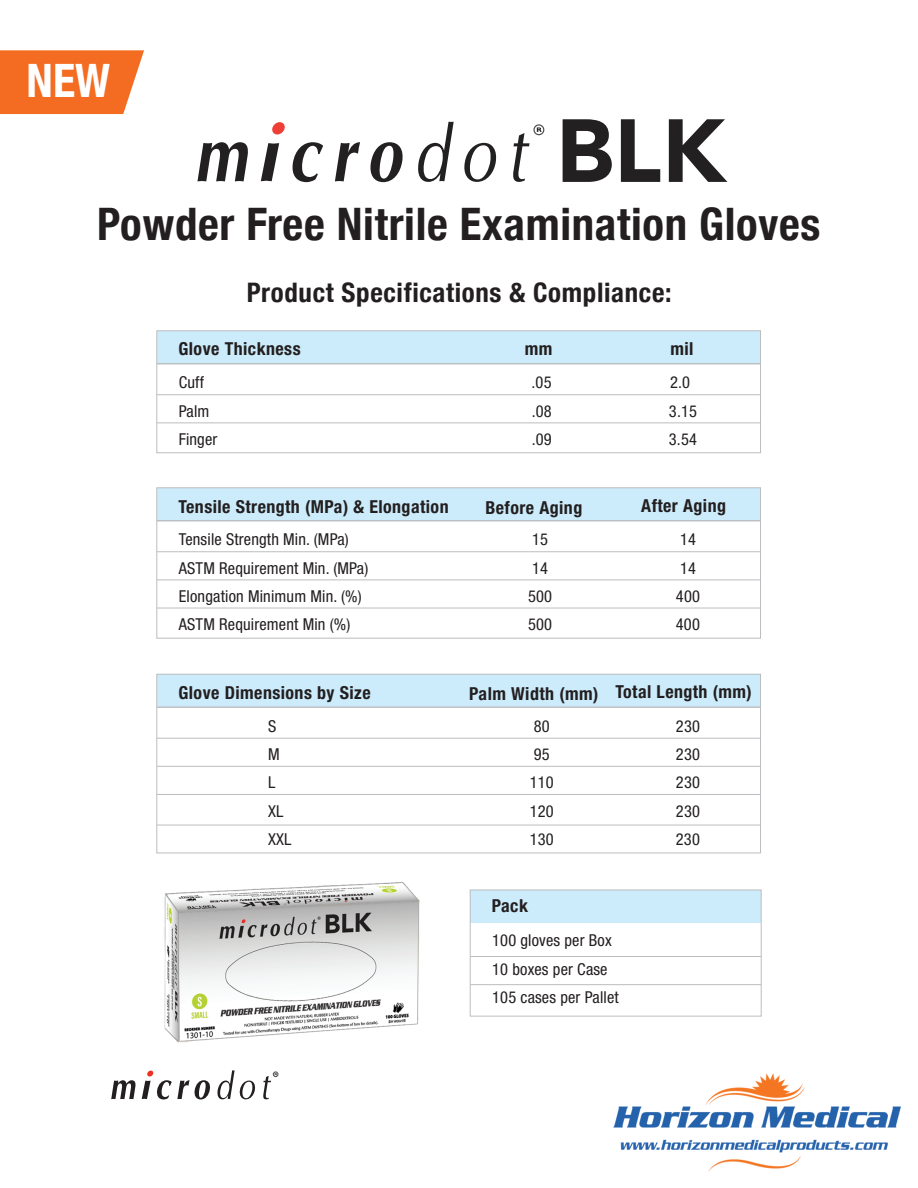
<style>
.page{position:relative;width:918px;height:1188px;background:#fff}
.page>*{position:absolute;margin:0;border:0;box-sizing:border-box;transform-origin:0 0}
.t1{font:700 condensed 46.05px "Helvetica Neue";color:#fff}
.t2{font:700 condensed 44.85px "Helvetica Neue";letter-spacing:.015em;color:#231f20}
.t3{font:700 condensed 26.85px "Helvetica Neue";letter-spacing:.025em;color:#231f20}
.t4{font:700 condensed 18px "Helvetica Neue LT Std";letter-spacing:.025em;color:#231f20}
.t5{font:condensed 16.5px/28.3px "Helvetica Neue LT Std";letter-spacing:.01em;color:#231f20}
</style>
<div class="page">
<div style="left:470px;top:890px;width:291px;height:33px;background:#ccecfb"></div>
<div style="left:470px;top:890px;width:291px;height:126px;border:1px solid #bcbdc0"></div>
<div style="left:157px;top:331px;width:604px;height:33px;background:#ccecfb"></div>
<svg style="left:0;top:50px;width:144px;height:64px;background:#f37631"></svg>
<hr style="left:157px;top:394px;width:604px;height:1px;background:#bcbdc0">
<hr style="left:157px;top:423px;width:604px;height:1px;background:#bcbdc0">
<hr style="left:157px;top:363px;width:604px;height:1px;background:#bcbdc0">
<div style="left:156px;top:330px;width:605px;height:123px;border:1px solid #bcbdc0"></div>
<div style="left:157px;top:488px;width:604px;height:33px;background:#ccecfb"></div>
<hr style="left:157px;top:551px;width:604px;height:1px;background:#bcbdc0">
<hr style="left:157px;top:580px;width:604px;height:1px;background:#bcbdc0">
<hr style="left:157px;top:608px;width:604px;height:1px;background:#bcbdc0">
<hr style="left:157px;top:520px;width:604px;height:1px;background:#bcbdc0">
<div style="left:156px;top:487px;width:605px;height:152px;border:1px solid #bcbdc0"></div>
<hr style="left:470px;top:956px;width:291px;height:1px;background:#bcbdc0">
<hr style="left:470px;top:984px;width:291px;height:1px;background:#bcbdc0">
<svg style="left:111px;top:1080px;width:25px;height:19px"></svg>
<svg style="left:217px;top:1070px;width:38px;height:29px"></svg>
<svg style="left:142px;top:1071px;width:68px;height:28px"></svg>
<svg style="left:263px;top:1072px;width:15px;height:27px"></svg>
<svg style="left:197px;top:142px;width:51px;height:39px"></svg>
<svg style="left:292px;top:142px;width:31px;height:40px"></svg>
<svg style="left:335px;top:142px;width:25px;height:39px"></svg>
<svg style="left:370px;top:142px;width:33px;height:40px"></svg>
<svg style="left:418px;top:122px;width:36px;height:60px"></svg>
<svg style="left:464px;top:143px;width:33px;height:39px"></svg>
<svg style="left:513px;top:133px;width:17px;height:49px"></svg>
<svg style="left:272px;top:122px;width:13px;height:13px"></svg>
<svg style="left:261px;top:143px;width:18px;height:38px"></svg>
<div style="left:533px;top:124px;width:11px;height:11px;border:1px solid #4e5054;border-radius:50%"></div>
<svg style="left:537px;top:127px;width:5px;height:5px"></svg>
<svg style="left:563px;top:119px;width:49px;height:63px"></svg>
<svg style="left:621px;top:119px;width:39px;height:63px"></svg>
<svg style="left:669px;top:119px;width:58px;height:63px"></svg>
<img style="left:164px;top:882px;width:256px;height:161px">
<div style="left:157px;top:674px;width:604px;height:33px;background:#ccecfb"></div>
<hr style="left:157px;top:738px;width:604px;height:1px;background:#bcbdc0">
<hr style="left:157px;top:766px;width:604px;height:1px;background:#bcbdc0">
<hr style="left:157px;top:794px;width:604px;height:1px;background:#bcbdc0">
<hr style="left:157px;top:825px;width:604px;height:1px;background:#bcbdc0">
<hr style="left:157px;top:707px;width:604px;height:1px;background:#bcbdc0">
<div style="left:156px;top:674px;width:605px;height:179px;border:1px solid #bcbdc0"></div>
<img style="left:614px;top:1073px;width:286px;height:98px">
<p class="t1" style="left:27px;top:42px;width:85px">NEW</p>
<p class="t2" style="left:97px;top:187px;width:725px">Powder Free Nitrile Examination Gloves</p>
<p class="t3" style="left:247px;top:270px;width:426px">Product Specifications &amp; Compliance:</p>
<p class="t4" style="left:178px;top:338px;width:124px">Glove Thickness</p>
<p class="t4" style="left:525px;top:337px;width:29px">mm</p>
<p class="t4" style="left:670px;top:338px;width:25px">mil</p>
<p class="t5" style="left:179px;top:368px;width:27px">Cuff</p>
<p class="t5" style="left:532px;top:368px;width:22px">.05</p>
<p class="t5" style="left:670px;top:368px;width:22px">2.0</p>
<p class="t5" style="left:179px;top:396px;width:32px">Palm</p>
<p class="t5" style="left:532px;top:396px;width:22px">.08</p>
<p class="t5" style="left:669px;top:396px;width:30px">3.15</p>
<p class="t5" style="left:179px;top:425px;width:40px">Finger</p>
<p class="t5" style="left:532px;top:425px;width:22px">.09</p>
<p class="t5" style="left:669px;top:425px;width:30px">3.54</p>
<p class="t4" style="left:178px;top:495px;width:272px">Tensile Strength (MPa) &amp; Elongation</p>
<p class="t4" style="left:485px;top:496px;width:98px">Before Aging</p>
<p class="t4" style="left:641px;top:494px;width:86px">After Aging</p>
<p class="t5" style="left:179px;top:525px;width:172px">Tensile Strength Min. (MPa)</p>
<p class="t5" style="left:532px;top:525px;width:17px">15</p>
<p class="t5" style="left:680px;top:525px;width:17px">14</p>
<p class="t5" style="left:179px;top:553px;width:191px">ASTM Requirement Min. (MPa)</p>
<p class="t5" style="left:532px;top:553px;width:17px">14</p>
<p class="t5" style="left:680px;top:553px;width:17px">14</p>
<p class="t5" style="left:179px;top:582px;width:185px">Elongation Minimum Min. (%)</p>
<p class="t5" style="left:528px;top:582px;width:25px">500</p>
<p class="t5" style="left:676px;top:582px;width:25px">400</p>
<p class="t5" style="left:179px;top:610px;width:173px">ASTM Requirement Min (%)</p>
<p class="t5" style="left:528px;top:610px;width:25px">500</p>
<p class="t5" style="left:676px;top:610px;width:25px">400</p>
<p class="t4" style="left:178px;top:681px;width:194px">Glove Dimensions by Size</p>
<p class="t4" style="left:469px;top:680px;width:284px">Palm Width (mm) Total Length (mm)</p>
<p class="t5" style="left:268px;top:712px;width:10px">S</p>
<p class="t5" style="left:534px;top:712px;width:17px">80</p>
<p class="t5" style="left:676px;top:712px;width:25px">230</p>
<p class="t5" style="left:268px;top:740px;width:13px">M</p>
<p class="t5" style="left:534px;top:740px;width:17px">95</p>
<p class="t5" style="left:676px;top:740px;width:25px">230</p>
<p class="t5" style="left:268px;top:768px;width:9px">L</p>
<p class="t5" style="left:530px;top:768px;width:25px">110</p>
<p class="t5" style="left:676px;top:768px;width:25px">230</p>
<p class="t5" style="left:268px;top:797px;width:17px">XL</p>
<p class="t5" style="left:530px;top:797px;width:25px">120</p>
<p class="t5" style="left:676px;top:797px;width:25px">230</p>
<p class="t5" style="left:268px;top:825px;width:25px">XXL</p>
<p class="t5" style="left:530px;top:825px;width:25px">130</p>
<p class="t5" style="left:676px;top:825px;width:25px">230</p>
<p class="t4" style="left:492px;top:895px;width:38px">Pack</p>
<p class="t5" style="left:492px;top:926px;width:128px">100 gloves per Box<br>10 boxes per Case<br>105 cases per Pallet</p>
</div>
